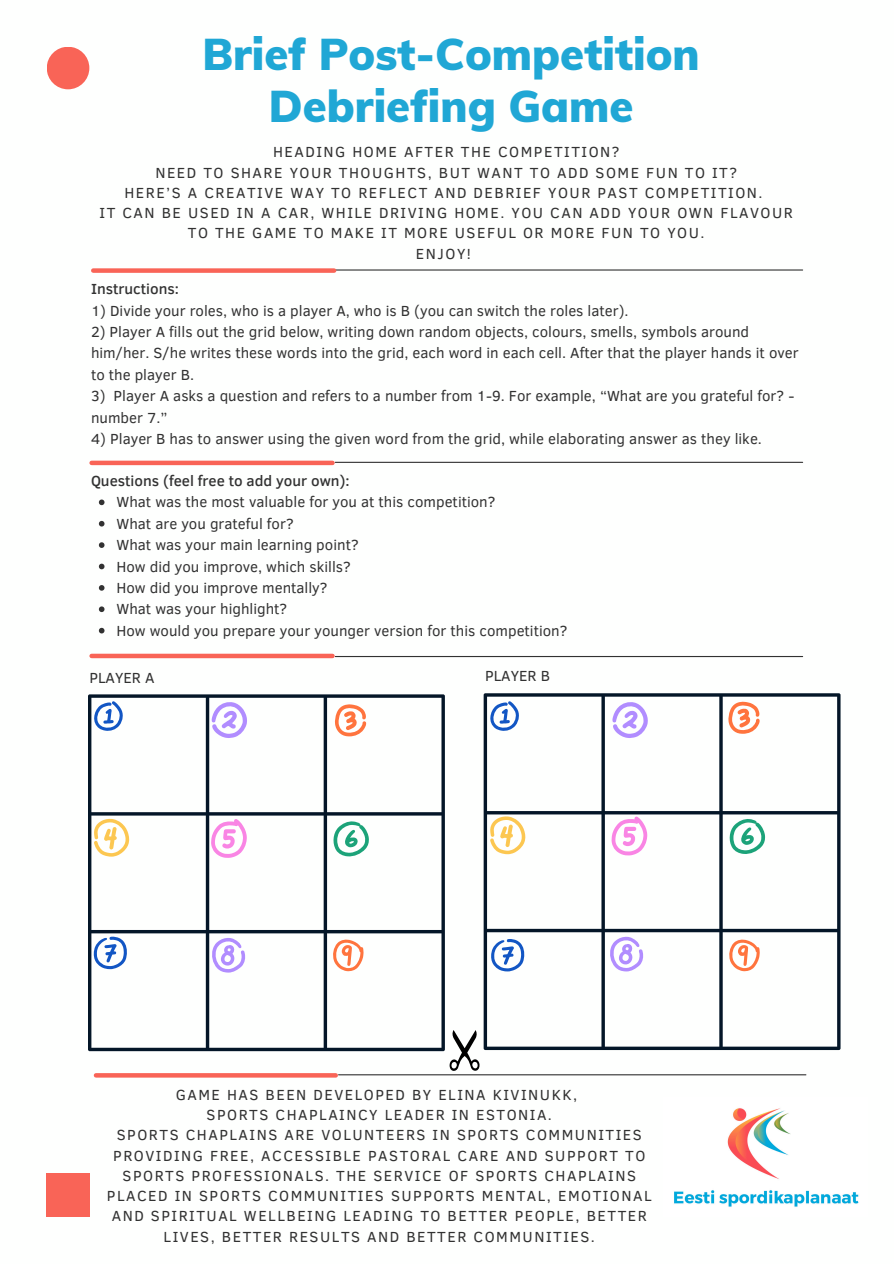
<style>
.page{position:relative;width:894px;height:1264px;background:#fff}
.page>*{position:absolute;margin:0;border:0;box-sizing:border-box;transform-origin:0 0}
.t1{font:900 43.5px/51.8px "Muli";color:#20a7d5;text-align:center}
.t2{font:15px/21.3px "Clear Sans";color:#323232}
.t3{font:15px/20.2px "Clear Sans";letter-spacing:.1em;color:#323232;text-align:center}
.t4{font:500 15px "Clear Sans";color:#323232}
</style>
<div class="page">
<hr style="left:335px;top:656px;width:467px;height:1px;background:#323232">
<div style="left:92px;top:653px;width:240px;height:5px;background:#f96457"></div>
<hr style="left:338px;top:1074px;width:467px;height:1px;background:#323232">
<svg style="left:96px;top:1073px;width:239px;height:4px"></svg>
<hr style="left:335px;top:269px;width:467px;height:1px;background:#323232">
<div style="left:93px;top:268px;width:241px;height:5px;background:#f96457"></div>
<div style="left:47px;top:47px;width:42px;height:42px;background:#f96457;border-radius:50%"></div>
<div style="left:46px;top:1172px;width:43px;height:44px;background:#f96457"></div>
<img style="left:674px;top:1108px;width:185px;height:99px">
<svg style="left:88px;top:694px;width:357px;height:357px"></svg>
<svg style="left:483px;top:693px;width:357px;height:357px"></svg>
<div style="left:92px;top:460px;width:240px;height:5px;background:#f96457"></div>
<hr style="left:335px;top:462px;width:467px;height:1px;background:#323232">
<svg style="left:449px;top:1030px;width:30px;height:41px"></svg>
<svg style="left:489px;top:701px;width:31px;height:30px"></svg>
<svg style="left:612px;top:701px;width:36px;height:37px"></svg>
<svg style="left:728px;top:701px;width:31px;height:32px"></svg>
<svg style="left:489px;top:816px;width:36px;height:38px"></svg>
<svg style="left:611px;top:816px;width:36px;height:39px"></svg>
<svg style="left:728px;top:818px;width:37px;height:36px"></svg>
<svg style="left:491px;top:938px;width:33px;height:33px"></svg>
<svg style="left:608px;top:936px;width:35px;height:35px"></svg>
<svg style="left:728px;top:938px;width:31px;height:33px"></svg>
<svg style="left:94px;top:701px;width:30px;height:30px"></svg>
<svg style="left:211px;top:701px;width:36px;height:37px"></svg>
<svg style="left:334px;top:703px;width:32px;height:33px"></svg>
<svg style="left:94px;top:818px;width:36px;height:38px"></svg>
<svg style="left:211px;top:818px;width:36px;height:39px"></svg>
<svg style="left:332px;top:821px;width:37px;height:36px"></svg>
<svg style="left:94px;top:936px;width:33px;height:33px"></svg>
<svg style="left:211px;top:937px;width:35px;height:35px"></svg>
<svg style="left:332px;top:938px;width:31px;height:33px"></svg>
<svg style="left:99px;top:499px;width:5px;height:6px"></svg>
<svg style="left:99px;top:521px;width:5px;height:5px"></svg>
<svg style="left:99px;top:542px;width:5px;height:6px"></svg>
<svg style="left:99px;top:563px;width:5px;height:6px"></svg>
<svg style="left:99px;top:585px;width:5px;height:5px"></svg>
<svg style="left:99px;top:606px;width:5px;height:6px"></svg>
<svg style="left:99px;top:628px;width:5px;height:5px"></svg>
<p class="t1" style="left:202px;top:28px;width:498px">Brief Post-Competition<br>Debriefing Game</p>
<p class="t3" style="left:99px;top:141px;width:694px">HEADING HOME AFTER THE COMPETITION?<br>NEED TO SHARE YOUR THOUGHTS, BUT WANT TO ADD SOME FUN TO IT?<br>HERE’S A CREATIVE WAY TO REFLECT AND DEBRIEF YOUR PAST COMPETITION.<br>IT CAN BE USED IN A CAR, WHILE DRIVING HOME. YOU CAN ADD YOUR OWN FLAVOUR TO THE GAME TO MAKE IT MORE USEFUL OR MORE FUN TO YOU.<br>ENJOY!</p>
<p class="t4" style="left:91px;top:278px;width:89px">Instructions:</p>
<p class="t2" style="left:91px;top:299px;width:539px">1) Divide your roles, who is a player A, who is B (you can switch the roles later).</p>
<p class="t2" style="left:91px;top:320px;width:709px">2) Player A fills out the grid below, writing down random objects, colours, smells, symbols around him/her. S/he writes these words into the grid, each word in each cell. After that the player hands it over to the player B.</p>
<p class="t2" style="left:91px;top:384px;width:704px">3) Player A asks a question and refers to a number from 1-9. For example, “What are you grateful for? - number 7.”</p>
<p class="t2" style="left:91px;top:427px;width:672px">4) Player B has to answer using the given word from the grid, while elaborating answer as they like.</p>
<p class="t4" style="left:91px;top:470px;width:260px">Questions (feel free to add your own):</p>
<p class="t2" style="left:116px;top:490px;width:380px">What was the most valuable for you at this competition?</p>
<p class="t2" style="left:116px;top:512px;width:179px">What are you grateful for?</p>
<h3 class="t2" style="left:116px;top:533px;width:243px">What was your main learning point?</h3>
<p class="t2" style="left:116px;top:555px;width:236px">How did you improve, which skills?</p>
<p class="t2" style="left:116px;top:576px;width:212px">How did you improve mentally?</p>
<p class="t2" style="left:116px;top:597px;width:172px">What was your highlight?</p>
<p class="t2" style="left:116px;top:619px;width:452px">How would you prepare your younger version for this competition?</p>
<h2 class="t2" style="left:89px;top:666px;width:67px">PLAYER A</h2>
<p class="t2" style="left:485px;top:664px;width:66px">PLAYER B</p>
<p class="t3" style="left:107px;top:1083px;width:546px">GAME HAS BEEN DEVELOPED BY ELINA KIVINUKK,<br>SPORTS CHAPLAINCY LEADER IN ESTONIA.<br>SPORTS CHAPLAINS ARE VOLUNTEERS IN SPORTS COMMUNITIES PROVIDING FREE, ACCESSIBLE PASTORAL CARE AND SUPPORT TO SPORTS PROFESSIONALS. THE SERVICE OF SPORTS CHAPLAINS PLACED IN SPORTS COMMUNITIES SUPPORTS MENTAL, EMOTIONAL AND SPIRITUAL WELLBEING LEADING TO BETTER PEOPLE, BETTER LIVES, BETTER RESULTS AND BETTER COMMUNITIES.</p>
</div>
